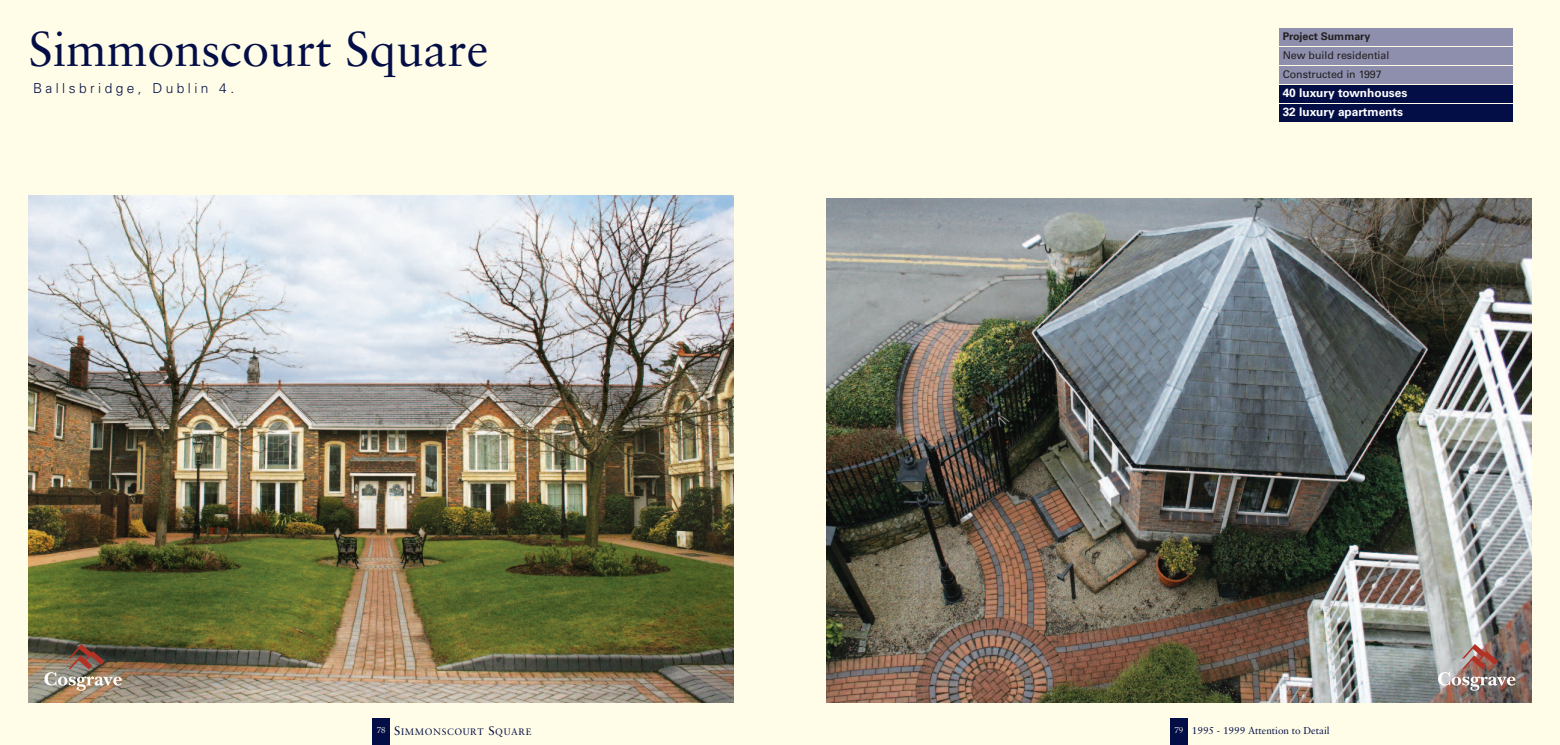
<style>
.page{position:relative;width:1560px;height:745px;background:#fff}
.page>*{position:absolute;margin:0;border:0;box-sizing:border-box;transform-origin:0 0}
.t1{font:48.75px "Sabon";color:#030e46}
.t2{font:300 13.75px "Univers";letter-spacing:.25em;color:#030e46}
.t3{font:700 11.88px/18.9px "Univers";color:#fff}
.t4{font:10.62px/18.9px "Univers";color:#231f20}
.t5{font:700 10.62px "Univers";color:#231f20}
.t6{font:10px "Sabon";color:#030e46}
.t7{font:9.38px "Sabon";letter-spacing:.065em;color:#030e46}
.s1{font-family:"Palatino";font-weight:300;font-size:8.75px;color:#fffde8}
.s2{font-size:12.5px}
</style>
<div class="page">
<div style="left:780px;top:0;width:779px;height:744px;background:#fffde8"></div>
<div style="left:0;top:0;width:780px;height:744px;background:#fffde8"></div>
<img style="left:28px;top:195px;width:705px;height:507px">
<img style="left:826px;top:198px;width:705px;height:504px">
<div style="left:1170px;top:717px;width:17px;height:27px;background:#030e46"></div>
<div style="left:372px;top:717px;width:18px;height:27px;background:#030e46"></div>
<img style="left:44px;top:643px;width:78px;height:47px">
<div style="left:1278px;top:85px;width:233px;height:17px;background:#030e46"></div>
<div style="left:1278px;top:104px;width:233px;height:17px;background:#030e46"></div>
<div style="left:1278px;top:28px;width:233px;height:18px;background:#8d8fad"></div>
<div style="left:1278px;top:47px;width:233px;height:18px;background:#8d8fad"></div>
<div style="left:1278px;top:66px;width:233px;height:18px;background:#8d8fad"></div>
<img style="left:1437px;top:643px;width:78px;height:47px">
<h1 class="t1" style="left:28px;top:28px;width:461px">Simmonscourt Square</h1>
<p class="t2" style="left:33px;top:83px;width:202px">Ballsbridge, Dublin 4.</p>
<p class="t5" style="left:1282px;top:32px;width:89px">Project Summary</p>
<p class="t4" style="left:1282px;top:47px;width:108px">New build residential<br>Constructed in 1997</p>
<p class="t3" style="left:1282px;top:84px;width:126px">40 luxury townhouses<br>32 luxury apartments</p>
<p class="t7" style="left:377px;top:726px;width:156px"><span class="s1">78</span> <span class="s2">S</span>IMMONSCOURT <span class="s2">S</span>QUARE</p>
<p class="t6" style="left:1174px;top:725px;width:156px"><span class="s1">79</span> 1995 - 1999 Attention to Detail</p>
</div>
